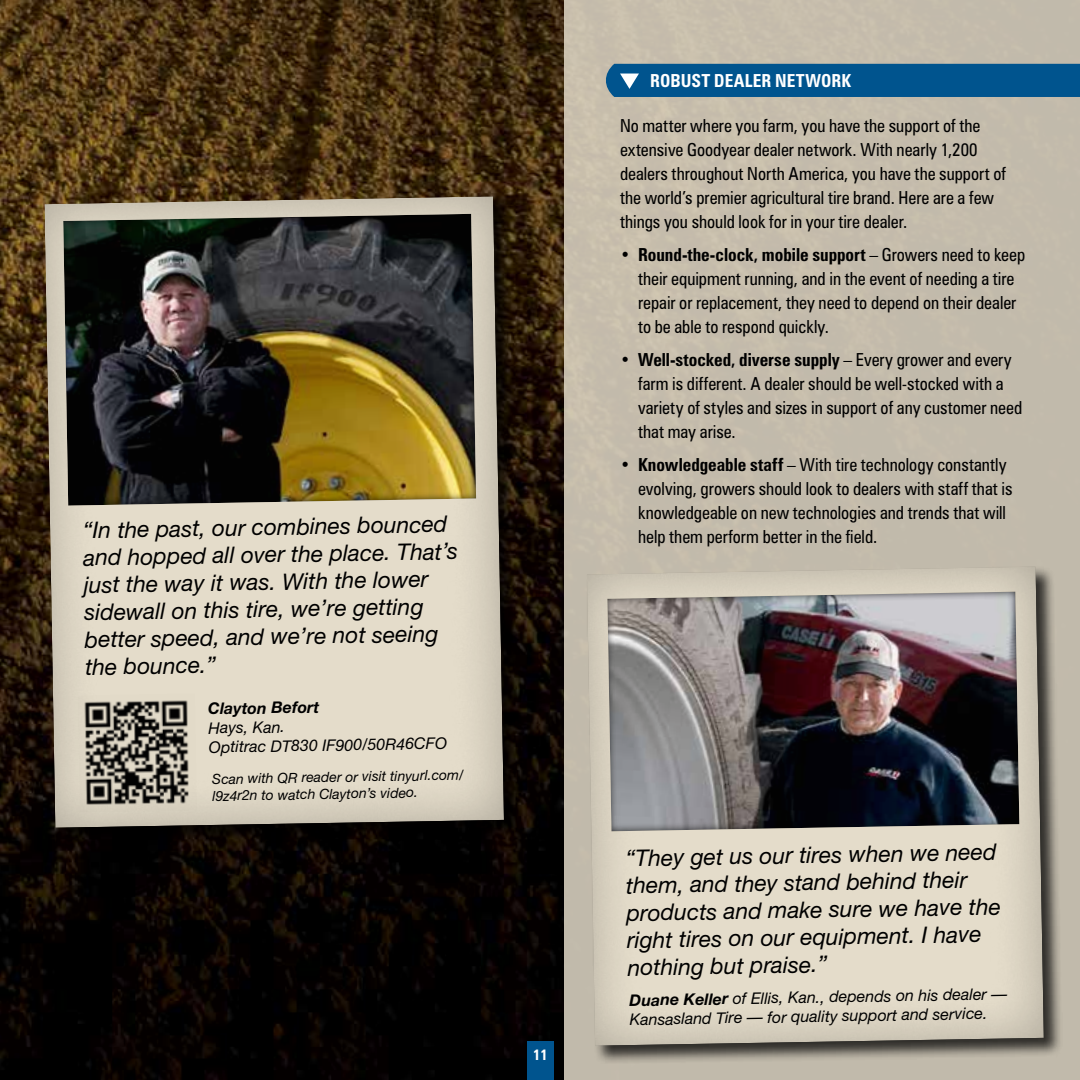
<style>
.page{position:relative;width:1080px;height:1080px;background:#fff}
.page>*{position:absolute;margin:0;border:0;box-sizing:border-box;transform-origin:0 0}
.t1{font:italic 22.8px/27.4px "Helvetica Neue";color:#000}
.t2{font:condensed 18px/24px "Zurich BT";color:#000}
.t3{font:700 condensed 18px "Zurich BT";letter-spacing:.005em;color:#fff}
.t4{font:italic 16px/19.2px "Helvetica Neue";color:#000}
.t5{font:italic 700 16px "Helvetica Neue";color:#000}
.t6{font:700 condensed 15px "Zurich BT";color:#fff}
.t7{font:italic 14px/16.8px "Helvetica Neue";color:#000}
.s1{font-weight:700}
</style>
<div class="page">
<img style="left:0;top:0;width:564px;height:1080px">
<div style="left:564px;top:0;width:516px;height:1080px;background:#c3bbab"></div>
<div style="left:44px;top:196px;width:479px;height:650px;background:#000;opacity:.75"></div>
<svg style="left:44px;top:193px;width:463px;height:636px;background:#ccc4b3"></svg>
<img style="left:63px;top:211px;width:417px;height:295px">
<div style="left:606px;top:64px;width:474px;height:33px;background:#00548e"></div>
<div style="left:586px;top:566px;width:477px;height:499px;background:#000;opacity:.75"></div>
<svg style="left:587px;top:566px;width:460px;height:481px;fill:#e4dcca"></svg>
<img style="left:607px;top:589px;width:416px;height:243px">
<img style="left:78px;top:694px;width:119px;height:118px">
<div style="left:527px;top:1042px;width:27px;height:38px;background:#00548e"></div>
<p class="t1" style="left:83px;top:516px;width:376px;rotate:-1deg">“In the past, our combines bounced and hopped all over the place. That’s just the way it was. With the lower sidewall on this tire, we’re getting better speed, and we’re not seeing the bounce.”</p>
<p class="t5" style="left:208px;top:699px;width:113px;rotate:-1deg">Clayton Befort</p>
<p class="t4" style="left:208px;top:718px;width:240px;rotate:-1deg">Hays, Kan.<br>Optitrac DT830 IF900/50R46CFO</p>
<p class="t7" style="left:212px;top:770px;width:253px;rotate:-1deg">Scan with QR reader or visit tinyurl.com/ l9z4r2n to watch Clayton’s video.</p>
<p class="t6" style="left:533px;top:1045px;width:16px">11</p>
<p class="t3" style="left:650px;top:69px;width:202px">Robust dealer network</p>
<p class="t2" style="left:620px;top:113px;width:388px">No matter where you farm, you have the support of the extensive Goodyear dealer network. With nearly 1,200 dealers throughout North America, you have the support of the world’s premier agricultural tire brand. Here are a few things you should look for in your tire dealer.</p>
<p class="t2" style="left:638px;top:242px;width:389px;text-indent:-18px"><span class="s1">• Round-the-clock, mobile support</span> – Growers need to keep their equipment running, and in the event of needing a tire repair or replacement, they need to depend on their dealer to be able to respond quickly.</p>
<p class="t2" style="left:638px;top:347px;width:386px;text-indent:-18px"><span class="s1">• Well-stocked, diverse supply</span> – Every grower and every farm is different. A dealer should be well-stocked with a variety of styles and sizes in support of any customer need that may arise.</p>
<p class="t2" style="left:638px;top:452px;width:376px;text-indent:-18px"><span class="s1">• Knowledgeable staff</span> – With tire technology constantly evolving, growers should look to dealers with staff that is knowledgeable on new technologies and trends that will help them perform better in the field.</p>
<p class="t1" style="left:625px;top:844px;width:376px;rotate:-1deg">“They get us our tires when we need them, and they stand behind their products and make sure we have the right tires on our equipment. I have nothing but praise.”</p>
<p class="t4" style="left:629px;top:990px;width:379px;rotate:-1deg"><span class="s1">Duane Keller</span> of Ellis, Kan., depends on his dealer —<br>Kansasland Tire — for quality support and service.</p>
</div>
